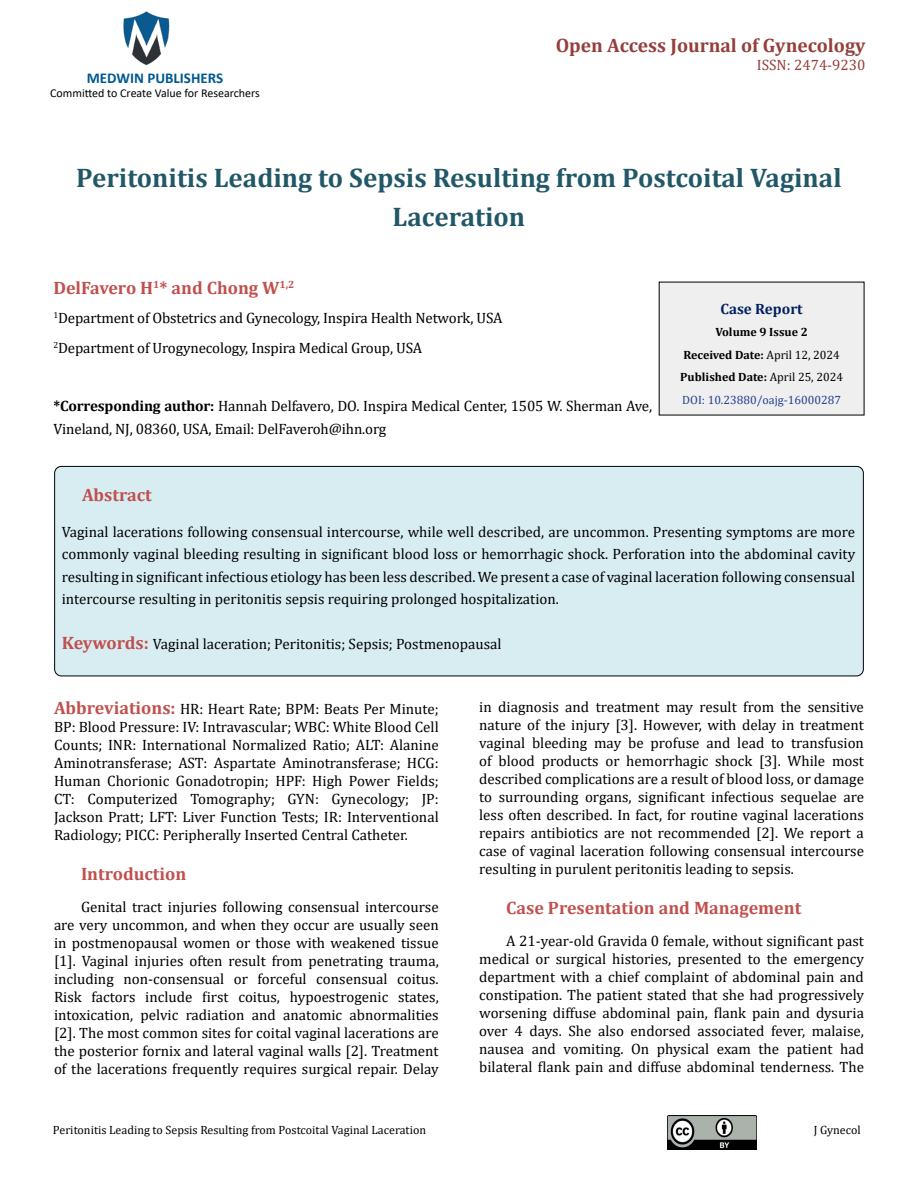
<style>
.page{position:relative;width:918px;height:1188px;background:#fff}
.page>*{position:absolute;margin:0;border:0;box-sizing:border-box;transform-origin:0 0}
.t1{font:700 27px/39px "Cambria";color:#215868;text-align:center}
.t2{font:700 19.5px "Cambria";color:#953f3c}
.t3{font:700 18px "Cambria";color:#c0504d}
.t4{font:15px/18px "Cambria";color:#000;text-align:justify}
.t5{font:700 15px "Calibri";color:#005991}
.t6{font:15px "Cambria";color:#953f3c}
.t7{font:700 15px "Cambria";color:#002060}
.t8{font:700 12px/22.5px "Cambria";color:#000;text-align:center}
.t9{font:12px "Cambria";color:#000}
.t10{font:12px "Calibri";color:#000}
.s1{font-weight:700}
.s2{font-weight:400}
.s3{font-weight:400;color:#25408f}
.s4{font-weight:700;font-size:18px;color:#c0504d}
</style>
<div class="page">
<img style="left:123px;top:11px;width:47px;height:55px">
<img style="left:668px;top:1116px;width:89px;height:33px">
<div style="left:659px;top:282px;width:205px;height:133px;background:#efefef"></div>
<div style="left:55px;top:466px;width:808px;height:210px;background:#d8edf2;border-radius:7px"></div>
<div style="left:54px;top:466px;width:810px;height:210px;border:1px solid #000;border-radius:7px"></div>
<p class="t5" style="left:87px;top:67px;width:138px">MEDWIN PUBLISHERS</p>
<p class="t10" style="left:50px;top:85px;width:211px">Committed to Create Value for Researchers</p>
<h2 class="t2" style="left:556px;top:31px;width:311px">Open Access Journal of Gynecology</h2>
<p class="t6" style="left:757px;top:56px;width:110px">ISSN: 2474-9230</p>
<h1 class="t1" style="left:76px;top:157px;width:767px">Peritonitis Leading to Sepsis Resulting from Postcoital Vaginal<br>Laceration</h1>
<p class="t3" style="left:53px;top:275px;width:243px">DelFavero H<sup>1</sup>* and Chong W<sup>1,2</sup></p>
<p class="t4" style="left:53px;top:303px;width:451px;line-height:29.2px"><sup>1</sup>Department of Obstetrics and Gynecology, Inspira Health Network, USA<br><sup>2</sup>Department of Urogynecology, Inspira Medical Group, USA</p>
<p class="t4" style="left:53px;top:395px;width:600px;line-height:22.5px"><span class="s1">*Corresponding author:</span> Hannah Delfavero, DO. Inspira Medical Center, 1505 W. Sherman Ave,<br>Vineland, NJ, 08360, USA, Email: DelFaveroh@ihn.org</p>
<p class="t7" style="left:720px;top:298px;width:84px">Case Report</p>
<p class="t8" style="left:680px;top:320px;width:164px">Volume 9 Issue 2<br>Received Date: <span class="s2">April 12, 2024<br></span>Published Date: <span class="s2">April 25, 2024<br></span><span class="s3">DOI: 10.23880/oajg-16000287</span></p>
<p class="t3" style="left:82px;top:482px;width:71px">Abstract</p>
<p class="t4" style="left:62px;top:521px;width:795px;line-height:22.5px">Vaginal lacerations following consensual intercourse, while well described, are uncommon. Presenting symptoms are more commonly vaginal bleeding resulting in significant blood loss or hemorrhagic shock. Perforation into the abdominal cavity resulting in significant infectious etiology has been less described. We present a case of vaginal laceration following consensual intercourse resulting in peritonitis sepsis requiring prolonged hospitalization.</p>
<p class="t4" style="left:62px;top:635px;width:441px"><span class="s4">Keywords:</span> Vaginal laceration; Peritonitis; Sepsis; Postmenopausal</p>
<p class="t4" style="left:54px;top:700px;width:386px"><span class="s4">Abbreviations:</span> HR: Heart Rate; BPM: Beats Per Minute; BP: Blood Pressure: IV: Intravascular; WBC: White Blood Cell Counts; INR: International Normalized Ratio; ALT: Alanine Aminotransferase; AST: Aspartate Aminotransferase; HCG:<br>Human Chorionic Gonadotropin; HPF: High Power Fields; CT: Computerized Tomography; GYN: Gynecology; JP:<br>Jackson Pratt; LFT: Liver Function Tests; IR: Interventional Radiology; PICC: Peripherally Inserted Central Catheter.</p>
<p class="t3" style="left:81px;top:861px;width:107px">Introduction</p>
<p class="t4" style="left:54px;top:898px;width:386px;text-indent:27px">Genital tract injuries following consensual intercourse are very uncommon, and when they occur are usually seen in postmenopausal women or those with weakened tissue [1]. Vaginal injuries often result from penetrating trauma, including non-consensual or forceful consensual coitus.<br>Risk factors include first coitus, hypoestrogenic states, intoxication, pelvic radiation and anatomic abnormalities [2]. The most common sites for coital vaginal lacerations are the posterior fornix and lateral vaginal walls [2]. Treatment of the lacerations frequently requires surgical repair. Delay</p>
<p class="t4" style="left:479px;top:697px;width:386px">in diagnosis and treatment may result from the sensitive nature of the injury [3]. However, with delay in treatment vaginal bleeding may be profuse and lead to transfusion of blood products or hemorrhagic shock [3]. While most described complications are a result of blood loss, or damage to surrounding organs, significant infectious sequelae are less often described. In fact, for routine vaginal lacerations repairs antibiotics are not recommended [2]. We report a case of vaginal laceration following consensual intercourse resulting in purulent peritonitis leading to sepsis.</p>
<p class="t3" style="left:506px;top:895px;width:297px">Case Presentation and Management</p>
<p class="t4" style="left:479px;top:931px;width:386px;text-indent:27px">A 21-year-old Gravida 0 female, without significant past medical or surgical histories, presented to the emergency department with a chief complaint of abdominal pain and constipation. The patient stated that she had progressively worsening diffuse abdominal pain, flank pain and dysuria over 4 days. She also endorsed associated fever, malaise, nausea and vomiting. On physical exam the patient had bilateral flank pain and diffuse abdominal tenderness. The</p>
<p class="t9" style="left:53px;top:1123px;width:375px">Peritonitis Leading to Sepsis Resulting from Postcoital Vaginal Laceration</p>
<p class="t9" style="left:814px;top:1123px;width:48px">J Gynecol</p>
</div>
